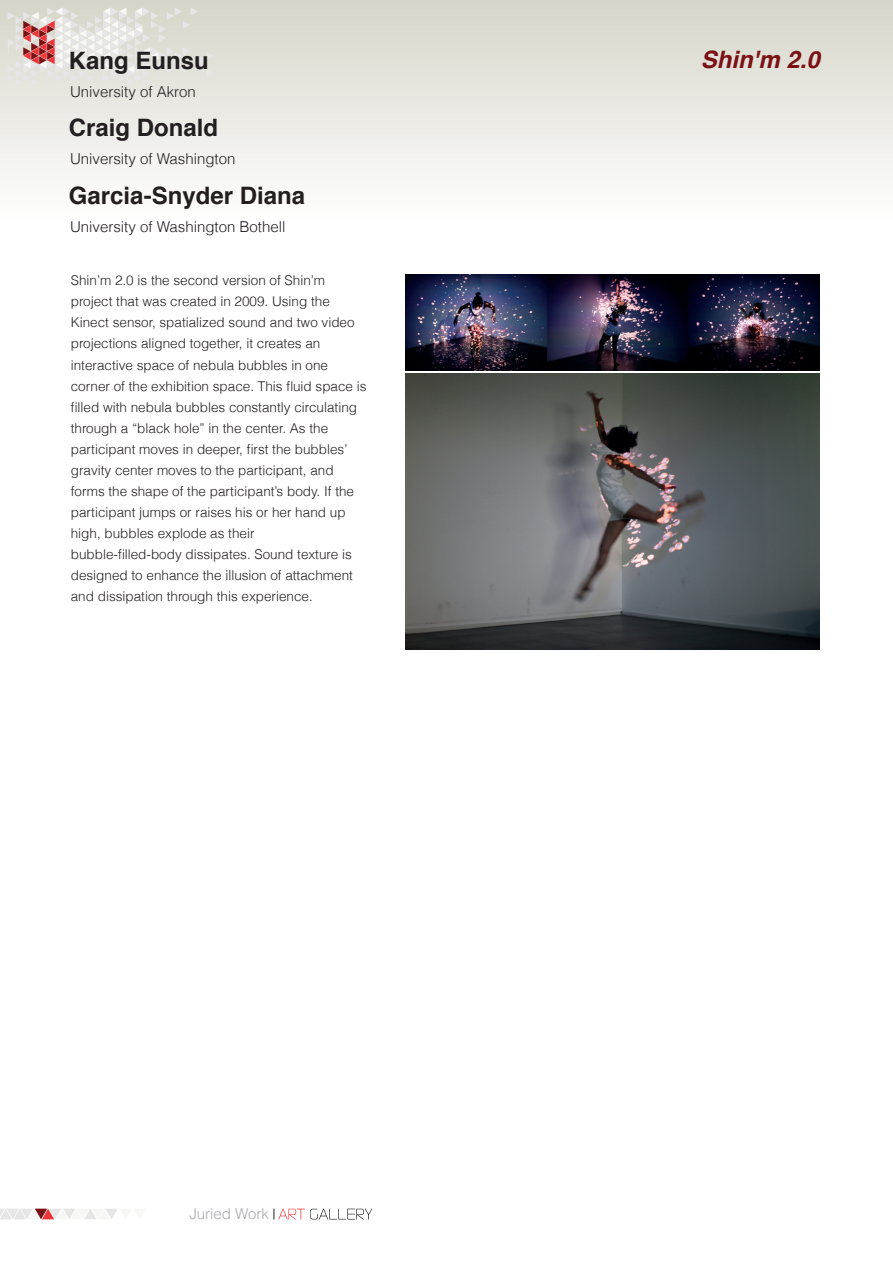
<style>
.page{position:relative;width:893px;height:1263px;background:#fff}
.page>*{position:absolute;margin:0;border:0;box-sizing:border-box;transform-origin:0 0}
.t1{font:700 24px "Helvetica";color:#231f20}
.t2{font:italic 700 24px "Helvetica";color:#7a1115}
.t3{font:300 15px "Helvetica";color:#231f20}
.t4{font:300 15px "Helvetica";color:#a8a9ad}
.t5{font:300 13.5px/21px "Helvetica";color:#231f20}
</style>
<div class="page">
<div style="left:0;top:0;width:893px;height:221px;background:linear-gradient(to bottom,#d6d5c9,#fefefe)"></div>
<svg style="left:8px;top:7px;width:206px;height:79px;background:#e0d9d3"></svg>
<img style="left:405px;top:373px;width:415px;height:276px">
<img style="left:406px;top:274px;width:414px;height:97px">
<svg style="left:274px;top:1209px;width:98px;height:10px"></svg>
<svg style="left:0;top:1209px;width:117px;height:10px"></svg>
<h1 class="t1" style="left:69px;top:41px;width:142px">Kang Eunsu</h1>
<h1 class="t2" style="left:701px;top:40px;width:121px">Shin'm 2.0</h1>
<p class="t3" style="left:70px;top:80px;width:127px">University of Akron</p>
<h1 class="t1" style="left:69px;top:108px;width:151px">Craig Donald</h1>
<p class="t3" style="left:70px;top:147px;width:167px">University of Washington</p>
<h1 class="t1" style="left:69px;top:176px;width:238px">Garcia-Snyder Diana</h1>
<p class="t3" style="left:70px;top:215px;width:217px">University of Washington Bothell</p>
<p class="t5" style="left:71px;top:270px;width:297px">Shin’m 2.0 is the second version of Shin’m project that was created in 2009. Using the Kinect sensor, spatialized sound and two video projections aligned together, it creates an interactive space of nebula bubbles in one corner of the exhibition space. This fluid space is filled with nebula bubbles constantly circulating through a “black hole” in the center. As the participant moves in deeper, first the bubbles’ gravity center moves to the participant, and forms the shape of the participant’s body. If the participant jumps or raises his or her hand up high, bubbles explode as their bubble-filled-body dissipates. Sound texture is designed to enhance the illusion of attachment and dissipation through this experience.</p>
<p class="t4" style="left:189px;top:1202px;width:81px">Juried Work</p>
</div>
